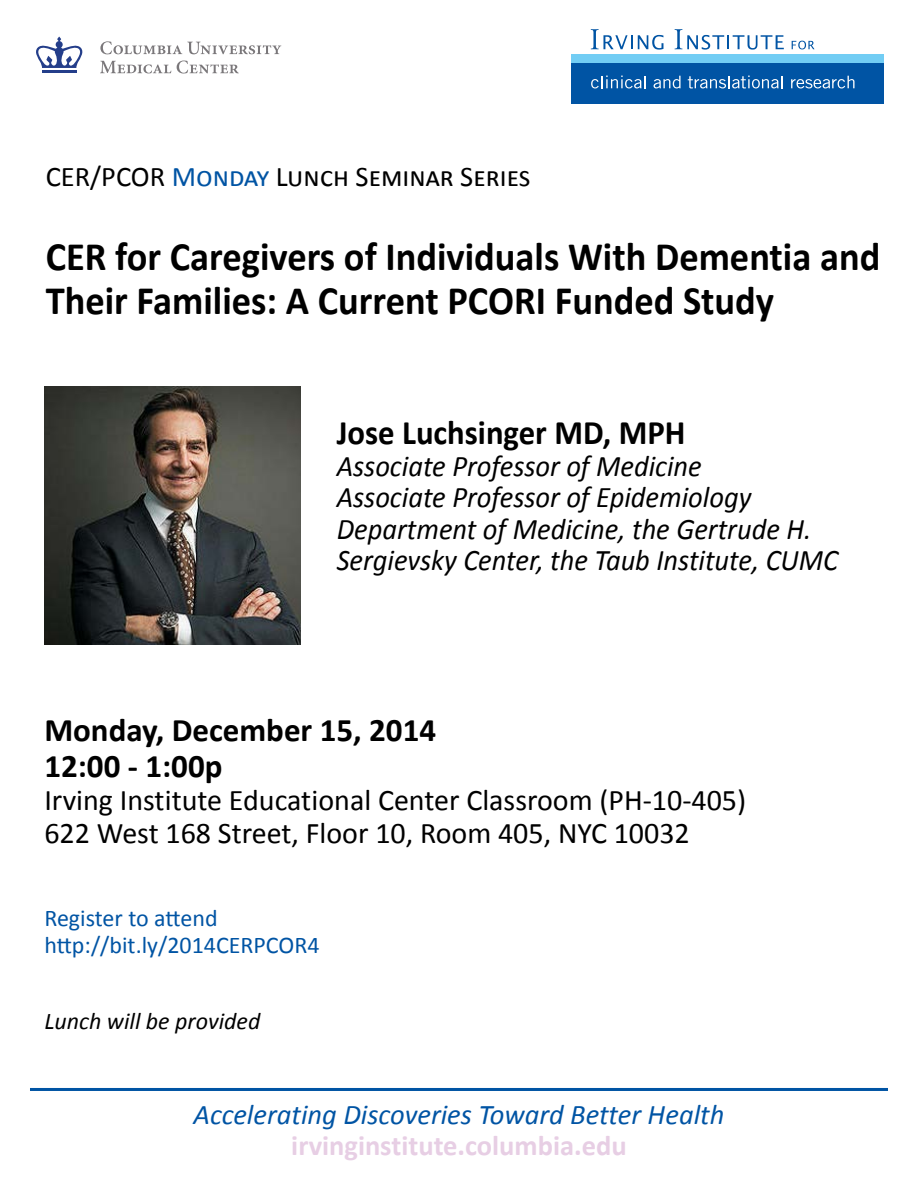
<style>
.page{position:relative;width:918px;height:1188px;background:#fff}
.page>*{position:absolute;margin:0;border:0;box-sizing:border-box;transform-origin:0 0}
.t1{font:700 40.5px/43.5px "Calibri";color:#000;scale:.95 1}
.t2{font:700 34.5px "Calibri";color:#000;scale:.95 1}
.t3{font:700 33px/36px "Calibri";color:#000}
.t4{font:italic 30px/31.5px "Calibri";color:#000;scale:.95 1}
.t5{font:30px/33px "Calibri";color:#000}
.t6{font:italic 28.5px "Calibri";color:#0054a4}
.t7{font:28.5px "Calibri";color:#000}
.t8{font:700 28.5px "Calibri";color:#e7cee4}
.t9{font:24px/27px "Calibri";color:#0054a4}
.t10{font:italic 24px "Calibri";color:#000}
.s1{color:#0054a4}
</style>
<div class="page">
<svg style="left:100px;top:41px;width:181px;height:13px"></svg>
<svg style="left:100px;top:61px;width:71px;height:12px"></svg>
<svg style="left:177px;top:61px;width:62px;height:13px"></svg>
<hr style="left:42px;top:70px;width:34px;height:3px;background:#243e8a">
<svg style="left:36px;top:37px;width:47px;height:31px"></svg>
<div style="left:571px;top:54px;width:313px;height:9px;background:#72cdf4"></div>
<div style="left:571px;top:63px;width:313px;height:40px;background:#0054a4"></div>
<svg style="left:591px;top:76px;width:55px;height:12px"></svg>
<svg style="left:654px;top:76px;width:27px;height:12px"></svg>
<svg style="left:688px;top:76px;width:95px;height:12px"></svg>
<svg style="left:791px;top:76px;width:64px;height:12px"></svg>
<svg style="left:591px;top:29px;width:72px;height:21px"></svg>
<svg style="left:675px;top:29px;width:109px;height:21px"></svg>
<svg style="left:792px;top:41px;width:23px;height:8px"></svg>
<img style="left:44px;top:386px;width:256px;height:258px">
<hr style="left:30px;top:1088px;width:858px;height:3px;background:#0054a4">
<p class="t7" style="left:46px;top:158px;width:486px">CER/PCOR <span class="s1">Monday</span> Lunch Seminar Series</p>
<h1 class="t1" style="left:46px;top:235px;width:880px">CER for Caregivers of Individuals With Dementia and<br>Their Families: A Current PCORI Funded Study</h1>
<p class="t2" style="left:337px;top:411px;width:369px">Jose Luchsinger MD, MPH</p>
<p class="t4" style="left:337px;top:449px;width:529px">Associate Professor of Medicine<br>Associate Professor of Epidemiology Department of Medicine, the Gertrude H.<br>Sergievsky Center, the Taub Institute, CUMC</p>
<p class="t3" style="left:44px;top:712px;width:393px">Monday, December 15, 2014<br>12:00 - 1:00p</p>
<p class="t5" style="left:44px;top:784px;width:703px">Irving Institute Educational Center Classroom (PH-10-405)<br>622 West 168 Street, Floor 10, Room 405, NYC 10032</p>
<p class="t9" style="left:44px;top:905px;width:277px">Register to attend http://bit.ly/2014CERPCOR4</p>
<p class="t10" style="left:44px;top:1005px;width:217px">Lunch will be provided</p>
<p class="t6" style="left:194px;top:1095px;width:532px">Accelerating Discoveries Toward Better Health</p>
<p class="t8" style="left:291px;top:1127px;width:337px">irvinginstitute.columbia.edu</p>
</div>
